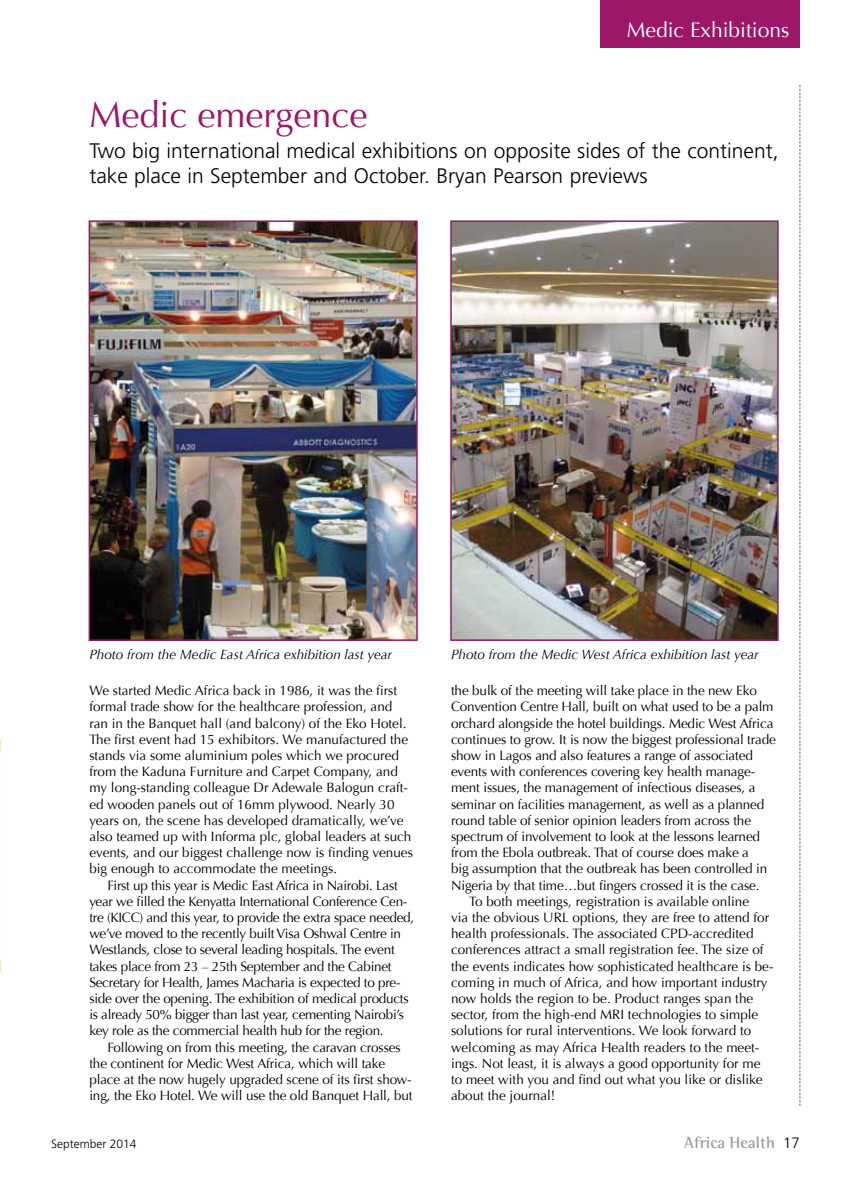
<style>
.page{position:relative;width:851px;height:1191px;background:#fff}
.page>*{position:absolute;margin:0;border:0;box-sizing:border-box;transform-origin:0 0}
.t1{font:36px "Optima";color:#9c1767}
.t2{font:300 21px/25.2px "Frutiger";color:#000}
.t3{font:21px "Optima";color:#fff}
.t4{font:700 16.5px "Rotis Semi Serif";color:#9d9d9c}
.t5{font:13.5px/16.2px "Optima";letter-spacing:-.01em;color:#000}
.t6{font:italic 13.5px "Optima";color:#000}
.t7{font:300 12px "Frutiger LT Std";color:#000}
.s1{font-family:"Frutiger LT Std";font-weight:300;font-size:15px;color:#000}
</style>
<div class="page">
<svg style="left:799px;top:85px;width:1px;height:1021px"></svg>
<div style="left:600px;top:0;width:199px;height:48px;background:#9c1767"></div>
<img style="left:92px;top:223px;width:322px;height:415px">
<div style="left:89px;top:220px;width:328px;height:421px;border:2px solid #9c1767"></div>
<img style="left:453px;top:223px;width:322px;height:415px">
<div style="left:450px;top:220px;width:328px;height:421px;border:2px solid #9c1767"></div>
<hr style="left:0;top:0;width:1px;height:750px;background:#000">
<h2 class="t3" style="left:626px;top:17px;width:164px">Medic Exhibitions</h2>
<h1 class="t1" style="left:89px;top:94px;width:280px">Medic emergence</h1>
<h2 class="t2" style="left:89px;top:138px;width:690px">Two big international medical exhibitions on opposite sides of the continent, take place in September and October. Bryan Pearson previews</h2>
<p class="t6" style="left:89px;top:646px;width:304px">Photo from the Medic East Africa exhibition last year</p>
<p class="t6" style="left:451px;top:646px;width:309px">Photo from the Medic West Africa exhibition last year</p>
<p class="t5" style="left:89px;top:682px;width:325px">We started Medic Africa back in 1986, it was the first formal trade show for the healthcare profession, and ran in the Banquet hall (and balcony) of the Eko Hotel.<br>The first event had 15 exhibitors. We manufactured the stands via some aluminium poles which we procured from the Kaduna Furniture and Carpet Company, and my long-standing colleague Dr Adewale Balogun craft&shy;ed wooden panels out of 16mm plywood. Nearly 30 years on, the scene has developed dramatically, we’ve also teamed up with Informa plc, global leaders at such events, and our biggest challenge now is finding venues big enough to accommodate the meetings.</p>
<p class="t5" style="left:89px;top:877px;width:326px;text-indent:18px">First up this year is Medic East Africa in Nairobi. Last year we filled the Kenyatta International Conference Cen&shy;tre (KICC) and this year, to provide the extra space needed, we’ve moved to the recently built Visa Oshwal Centre in Westlands, close to several leading hospitals. The event takes place from 23 – 25th September and the Cabinet Secretary for Health, James Macharia is expected to pre&shy;side over the opening. The exhibition of medical products is already 50% bigger than last year, cementing Nairobi’s key role as the commercial health hub for the region.</p>
<p class="t5" style="left:89px;top:1039px;width:325px;text-indent:18px">Following on from this meeting, the caravan crosses the continent for Medic West Africa, which will take place at the now hugely upgraded scene of its first show&shy;ing, the Eko Hotel. We will use the old Banquet Hall, but</p>
<p class="t5" style="left:451px;top:682px;width:307px">the bulk of the meeting will take place in the new Eko</p>
<p class="t5" style="left:451px;top:699px;width:324px">Convention Centre Hall, built on what used to be a palm</p>
<p class="t5" style="left:451px;top:715px;width:324px">orchard alongside the hotel buildings. Medic West Africa</p>
<p class="t5" style="left:451px;top:731px;width:326px">continues to grow. It is now the biggest professional trade</p>
<p class="t5" style="left:451px;top:747px;width:303px">show in Lagos and also features a range of associated</p>
<p class="t5" style="left:451px;top:763px;width:306px">events with conferences covering key health manage-</p>
<p class="t5" style="left:451px;top:780px;width:306px">ment issues, the management of infectious diseases, a</p>
<p class="t5" style="left:451px;top:796px;width:315px">seminar on facilities management, as well as a planned</p>
<p class="t5" style="left:451px;top:812px;width:301px">round table of senior opinion leaders from across the</p>
<p class="t5" style="left:451px;top:828px;width:310px">spectrum of involvement to look at the lessons learned</p>
<p class="t5" style="left:451px;top:844px;width:299px">from the Ebola outbreak. That of course does make a</p>
<p class="t5" style="left:451px;top:861px;width:318px">big assumption that the outbreak has been controlled in</p>
<p class="t5" style="left:451px;top:877px;width:310px">Nigeria by that time…but fingers crossed it is the case.</p>
<p class="t5" style="left:469px;top:893px;width:281px">To both meetings, registration is available online</p>
<p class="t5" style="left:451px;top:909px;width:319px">via the obvious URL options, they are free to attend for</p>
<p class="t5" style="left:451px;top:925px;width:304px">health professionals. The associated CPD-accredited</p>
<p class="t5" style="left:451px;top:942px;width:314px">conferences attract a small registration fee. The size of</p>
<p class="t5" style="left:451px;top:958px;width:324px">the events indicates how sophisticated healthcare is be-</p>
<p class="t5" style="left:451px;top:974px;width:318px">coming in much of Africa, and how important industry</p>
<p class="t5" style="left:451px;top:990px;width:304px">now holds the region to be. Product ranges span the</p>
<p class="t5" style="left:451px;top:1006px;width:309px">sector, from the high-end MRI technologies to simple</p>
<p class="t5" style="left:451px;top:1023px;width:302px">solutions for rural interventions. We look forward to</p>
<p class="t5" style="left:451px;top:1039px;width:310px">welcoming as may Africa Health readers to the meet-</p>
<p class="t5" style="left:451px;top:1055px;width:311px">ings. Not least, it is always a good opportunity for me</p>
<p class="t5" style="left:451px;top:1071px;width:313px">to meet with you and find out what you like or dislike</p>
<p class="t5" style="left:451px;top:1087px;width:106px">about the journal!</p>
<p class="t7" style="left:51px;top:1136px;width:87px">September 2014</p>
<p class="t4" style="left:684px;top:1132px;width:117px">Africa Health <span class="s1">17</span></p>
</div>
